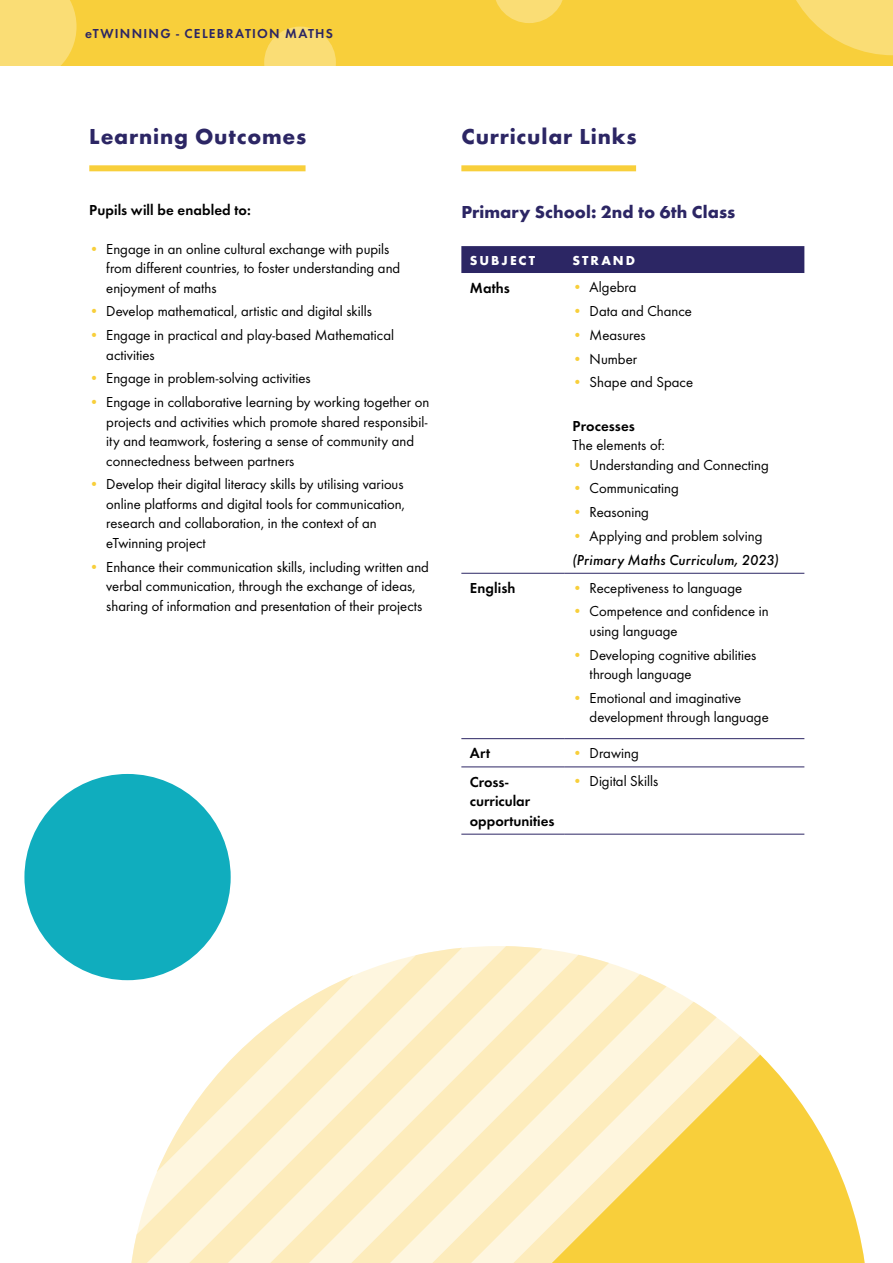
<style>
.page{position:relative;width:893px;height:1263px;background:#fff}
.page>*{position:absolute;margin:0;border:0;box-sizing:border-box;transform-origin:0 0}
.t1{font:700 22.5px "Futura";letter-spacing:.035em;color:#2c2664}
.t2{font:700 18px "Futura";letter-spacing:.005em;color:#2c2664}
.t3{font:15px/19.5px "Futura Boo";color:#000}
.t4{font:15px/19.5px "Futura Dem";letter-spacing:.005em;color:#000}
.t5{font:italic 500 15px "Futura";color:#000}
.t6{font:13.5px "Futura Dem";letter-spacing:.095em;color:#2c2664}
.t7{font:700 13.5px "Futura";letter-spacing:.15em;color:#fff}
.s1{color:#f8cf3b}
</style>
<div class="page">
<div style="left:0;top:0;width:893px;height:66px;background:#f8cf3b"></div>
<div style="left:0;top:0;width:77px;height:66px;background:#fadd75"></div>
<svg style="left:264px;top:27px;width:72px;height:39px"></svg>
<svg style="left:496px;top:0;width:67px;height:23px"></svg>
<svg style="left:796px;top:0;width:97px;height:55px"></svg>
<div style="left:89px;top:165px;width:217px;height:6px;background:#f8cf3b"></div>
<div style="left:461px;top:165px;width:175px;height:6px;background:#f8cf3b"></div>
<div style="left:461px;top:246px;width:343px;height:27px;background:#2c2664"></div>
<hr style="left:461px;top:573px;width:103px;height:1px;background:#2c2664">
<hr style="left:564px;top:573px;width:240px;height:1px;background:#2c2664">
<hr style="left:461px;top:738px;width:103px;height:1px;background:#2c2664">
<hr style="left:564px;top:738px;width:240px;height:1px;background:#2c2664">
<hr style="left:461px;top:766px;width:103px;height:1px;background:#2c2664">
<hr style="left:564px;top:766px;width:240px;height:1px;background:#2c2664">
<hr style="left:461px;top:834px;width:103px;height:1px;background:#2c2664">
<hr style="left:564px;top:834px;width:240px;height:1px;background:#2c2664">
<svg style="left:760px;top:1054px;width:105px;height:209px;fill:#f8cf3b"></svg>
<svg style="left:717px;top:1036px;width:43px;height:227px;background:#f8d454"></svg>
<svg style="left:666px;top:1002px;width:51px;height:261px;background:#fade7f"></svg>
<svg style="left:609px;top:974px;width:57px;height:289px;background:#fbe6a1"></svg>
<svg style="left:542px;top:955px;width:67px;height:308px;background:#fdeec1"></svg>
<svg style="left:128px;top:946px;width:414px;height:317px;background:#fdf1d0"></svg>
<svg style="left:129px;top:948px;width:333px;height:315px"></svg>
<svg style="left:157px;top:975px;width:196px;height:197px"></svg>
<div style="left:24px;top:774px;width:207px;height:206px;background:#10adbe;border-radius:50%"></div>
<p class="t6" style="left:85px;top:24px;width:249px">eTWINNING - CELEBRATION MATHS</p>
<h1 class="t1" style="left:89px;top:121px;width:218px">Learning Outcomes</h1>
<p class="t4" style="left:89px;top:199px;width:163px">Pupils will be enabled to:</p>
<p class="t3" style="left:106px;top:238px;width:295px;text-indent:-17px"><span class="s1">•</span> Engage in an online cultural exchange with pupils from different countries, to foster understanding and enjoyment of maths</p>
<p class="t3" style="left:89px;top:301px;width:284px"><span class="s1">•</span> Develop mathematical, artistic and digital skills</p>
<p class="t3" style="left:106px;top:325px;width:289px;text-indent:-17px"><span class="s1">•</span> Engage in practical and play-based Mathematical activities</p>
<p class="t3" style="left:89px;top:368px;width:223px"><span class="s1">•</span> Engage in problem-solving activities</p>
<p class="t3" style="left:106px;top:392px;width:325px;text-indent:-17px"><span class="s1">•</span> Engage in collaborative learning by working together on projects and activities which promote shared responsibil&shy;ity and teamwork, fostering a sense of community and connectedness between partners</p>
<p class="t3" style="left:106px;top:474px;width:300px;text-indent:-17px"><span class="s1">•</span> Develop their digital literacy skills by utilising various online platforms and digital tools for communication, research and collaboration, in the context of an eTwinning project</p>
<p class="t3" style="left:106px;top:556px;width:324px;text-indent:-17px"><span class="s1">•</span> Enhance their communication skills, including written and verbal communication, through the exchange of ideas, sharing of information and presentation of their projects</p>
<h1 class="t1" style="left:461px;top:121px;width:177px">Curricular Links</h1>
<p class="t2" style="left:461px;top:199px;width:275px">Primary School: 2nd to 6th Class</p>
<p class="t7" style="left:470px;top:250px;width:67px">SUBJECT</p>
<p class="t7" style="left:573px;top:250px;width:64px">STRAND</p>
<p class="t4" style="left:470px;top:277px;width:42px">Maths</p>
<p class="t3" style="left:573px;top:277px;width:65px"><span class="s1">•</span> Algebra</p>
<p class="t3" style="left:573px;top:301px;width:121px"><span class="s1">•</span> Data and Chance</p>
<p class="t3" style="left:573px;top:324px;width:75px"><span class="s1">•</span> Measures</p>
<p class="t3" style="left:573px;top:348px;width:66px"><span class="s1">•</span> Number</p>
<p class="t3" style="left:573px;top:372px;width:122px"><span class="s1">•</span> Shape and Space</p>
<p class="t4" style="left:573px;top:415px;width:64px">Processes</p>
<p class="t3" style="left:573px;top:435px;width:94px">The elements of:</p>
<p class="t3" style="left:573px;top:454px;width:198px"><span class="s1">•</span> Understanding and Connecting</p>
<p class="t3" style="left:573px;top:478px;width:108px"><span class="s1">•</span> Communicating</p>
<p class="t3" style="left:573px;top:502px;width:78px"><span class="s1">•</span> Reasoning</p>
<p class="t3" style="left:573px;top:525px;width:191px"><span class="s1">•</span> Applying and problem solving</p>
<p class="t5" style="left:573px;top:549px;width:208px">(Primary Maths Curriculum, 2023)</p>
<p class="t4" style="left:470px;top:577px;width:47px">English</p>
<p class="t3" style="left:573px;top:577px;width:171px"><span class="s1">•</span> Receptiveness to language</p>
<p class="t3" style="left:590px;top:601px;width:180px;text-indent:-17px"><span class="s1">•</span> Competence and confidence in using language</p>
<p class="t3" style="left:590px;top:644px;width:168px;text-indent:-17px"><span class="s1">•</span> Developing cognitive abilities through language</p>
<p class="t3" style="left:590px;top:687px;width:181px;text-indent:-17px"><span class="s1">•</span> Emotional and imaginative development through language</p>
<p class="t4" style="left:470px;top:743px;width:22px">Art</p>
<p class="t3" style="left:573px;top:742px;width:68px"><span class="s1">•</span> Drawing</p>
<p class="t4" style="left:470px;top:771px;width:86px">Cross&shy;curricular opportunities</p>
<p class="t3" style="left:573px;top:771px;width:87px"><span class="s1">•</span> Digital Skills</p>
</div>
